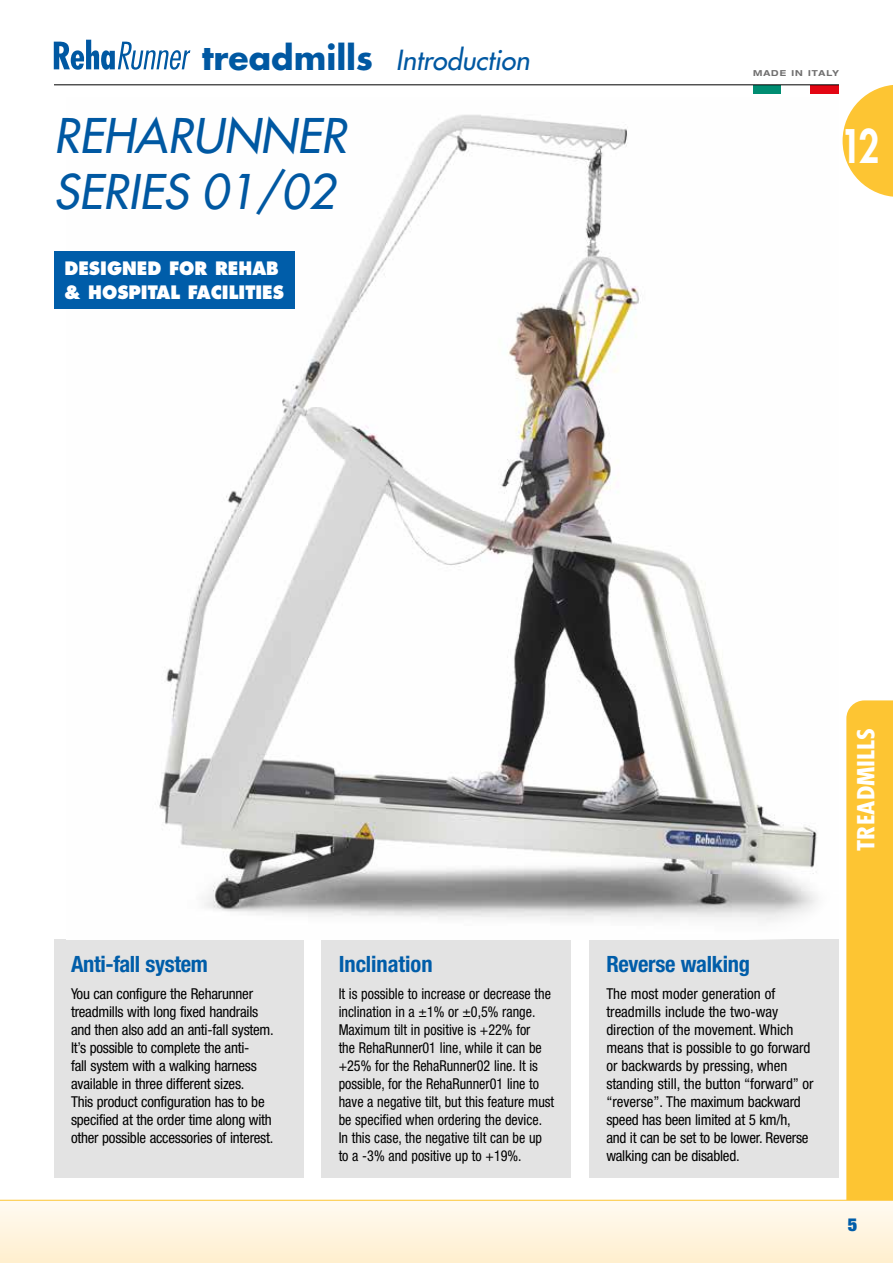
<style>
.page{position:relative;width:893px;height:1263px;background:#fff}
.page>*{position:absolute;margin:0;border:0;box-sizing:border-box;transform-origin:0 0}
.t1{font:italic 500 46.5px/55.8px "Futura Std";color:#0058a2}
.t2{font:800 45px "Futura Std";color:#fff;scale:.8 1}
.t3{font:italic 500 27px "Futura Std";color:#0058a2}
.t4{font:700 condensed 22.95px "Futura Std";color:#fff;scale:1.18 1}
.t5{font:700 condensed 22.5px "Helvetica Neue LT Std";letter-spacing:-.015em;color:#005da9}
.t6{font:800 18px/24px "Futura Std";color:#fff;scale:.94 1}
.t7{font:900 condensed 18px "Helvetica Neue LT Std";color:#005da9}
.t8{font:condensed 15px/18px "Helvetica Neue LT Std";color:#000}
.t9{font:condensed 15px/18px "Helvetica Neue LT Std";color:#000;scale:.94 1}
.t10{font:700 expanded 8.25px "Helvetica Neue LT Std";letter-spacing:.12em;color:#706f6f}
.s1{font-weight:700;font-style:normal;font-size:33px}
</style>
<div class="page">
<svg style="left:843px;top:85px;width:50px;height:112px"></svg>
<div style="left:0;top:1200px;width:893px;height:63px;background:linear-gradient(to bottom,#fffbf2,#ffefce)"></div>
<div style="left:846px;top:700px;width:47px;height:500px;background:#fdc533"></div>
<hr style="left:0;top:1200px;width:893px;height:1px;background:#fdc533">
<div style="left:753px;top:85px;width:28px;height:9px;background:#008d72"></div>
<div style="left:811px;top:85px;width:28px;height:9px;background:#e30613"></div>
<hr style="left:54px;top:85px;width:785px;height:1px;background:#000">
<div style="left:54px;top:939px;width:250px;height:239px;background:#e3e3e3"></div>
<div style="left:322px;top:939px;width:249px;height:239px;background:#e3e3e3"></div>
<div style="left:589px;top:939px;width:250px;height:239px;background:#e3e3e3"></div>
<svg style="left:54px;top:40px;width:136px;height:30px"></svg>
<img style="left:159px;top:115px;width:658px;height:807px">
<div style="left:54px;top:251px;width:241px;height:58px;background:#005da9"></div>
<h3 class="t3" style="left:202px;top:43px;width:329px"><span class="s1">treadmills</span> Introduction</h3>
<h1 class="t1" style="left:54px;top:109px;width:294px">REHARUNNER<br>SERIES 01/02</h1>
<p class="t6" style="left:64px;top:256px;width:235px">DESIGNED FOR REHAB &amp; HOSPITAL FACILITIES</p>
<p class="t10" style="left:753px;top:68px;width:87px">MADE IN ITALY</p>
<h2 class="t2" style="left:840px;top:118px;width:50px">12</h2>
<h3 class="t5" style="left:71px;top:950px;width:138px">Anti-fall system</h3>
<p class="t8" style="left:71px;top:984px;width:204px">You can configure the Reharunner treadmills with long fixed handrails and then also add an anti-fall system.<br>It’s possible to complete the anti-<br>fall system with a walking harness available in three different sizes.<br>This product configuration has to be specified at the order time along with other possible accessories of interest.</p>
<h3 class="t5" style="left:339px;top:950px;width:96px">Inclination</h3>
<p class="t9" style="left:339px;top:984px;width:231px">It is possible to increase or decrease the inclination in a ±1% or ±0,5% range.<br>Maximum tilt in positive is +22% for<br>the RehaRunner01 line, while it can be +25% for the RehaRunner02 line. It is possible, for the RehaRunner01 line to have a negative tilt, but this feature must be specified when ordering the device.<br>In this case, the negative tilt can be up to a -3% and positive up to +19%.</p>
<h3 class="t4" style="left:852px;top:851px;width:106px;rotate:-90deg">TREADMILLS</h3>
<h3 class="t5" style="left:606px;top:950px;width:145px">Reverse walking</h3>
<p class="t8" style="left:606px;top:984px;width:209px">The most moder generation of treadmills include the two-way direction of the movement. Which means that is possible to go forward or backwards by pressing, when standing still, the button “forward” or “reverse”. The maximum backward speed has been limited at 5 km/h, and it can be set to be lower. Reverse walking can be disabled.</p>
<p class="t7" style="left:848px;top:1213px;width:11px">5</p>
</div>
